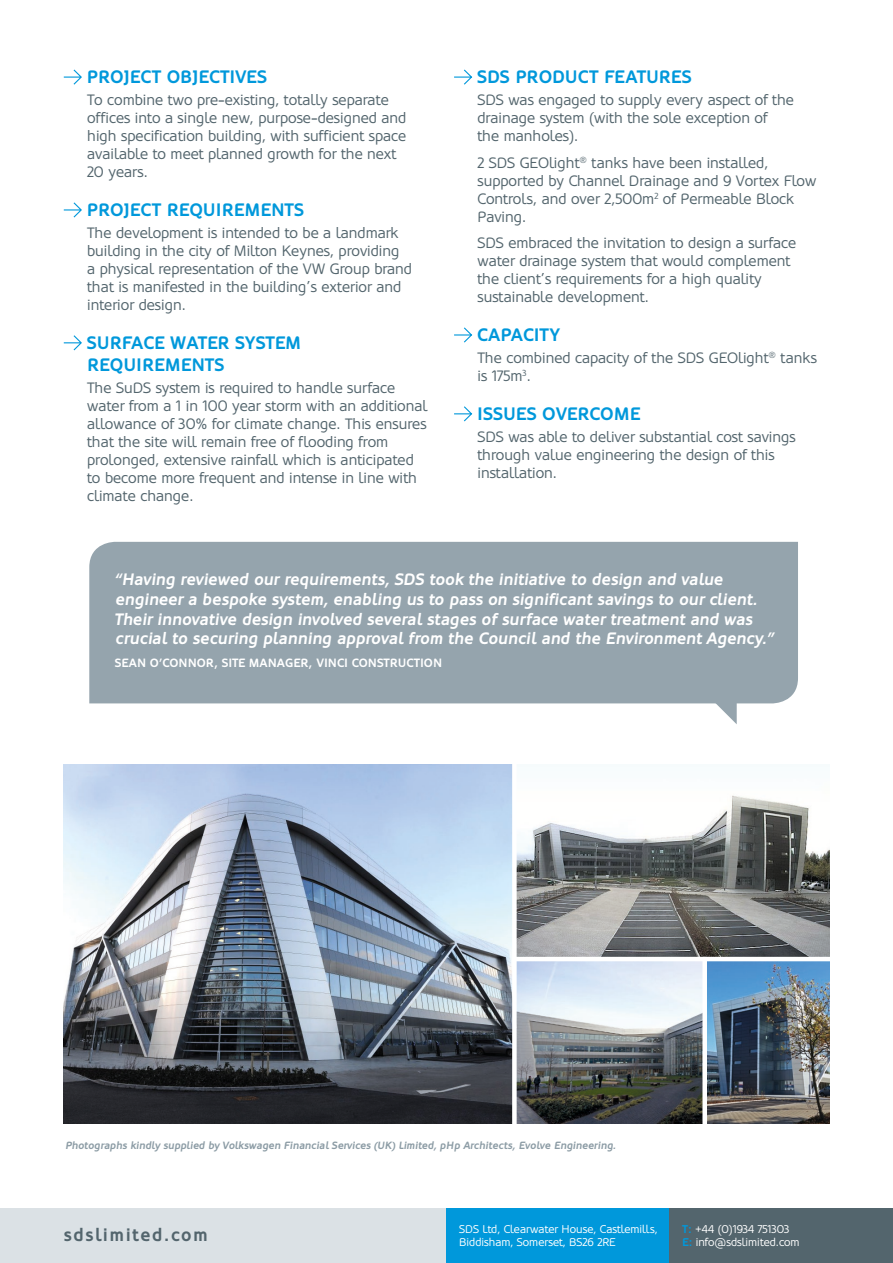
<style>
.page{position:relative;width:893px;height:1263px;background:#fff}
.page>*{position:absolute;margin:0;border:0;box-sizing:border-box;transform-origin:0 0}
.t1{font:700 18px/21.6px "Oblik";color:#0098db}
.t2{font:700 18px "Oblik";letter-spacing:.075em;color:#53656d}
.t3{font:italic 700 16.5px/19.8px "Oblik";color:#fff}
.t4{font:15px/18px "Oblik";color:#53656d}
.t5{font:700 12px "Oblik";color:#fff}
.t6{font:11.25px/13.5px "Oblik";color:#fff}
.t7{font:italic 700 10.5px "Oblik";color:#8c9ca5}
.s1{font-weight:700;color:#0098db}
</style>
<div class="page">
<img style="left:64px;top:765px;width:448px;height:358px">
<img style="left:517px;top:795px;width:312px;height:162px">
<img style="left:517px;top:962px;width:185px;height:161px">
<img style="left:707px;top:962px;width:122px;height:161px">
<svg style="left:63px;top:69px;width:19px;height:16px"></svg>
<svg style="left:63px;top:202px;width:19px;height:16px"></svg>
<svg style="left:63px;top:335px;width:19px;height:16px"></svg>
<svg style="left:454px;top:69px;width:19px;height:16px"></svg>
<svg style="left:454px;top:327px;width:19px;height:16px"></svg>
<svg style="left:454px;top:406px;width:19px;height:16px"></svg>
<div style="left:0;top:1208px;width:446px;height:55px;background:#dbe1e5"></div>
<div style="left:639px;top:1208px;width:254px;height:55px;background:#53656d"></div>
<div style="left:446px;top:1208px;width:223px;height:55px;background:#0098db"></div>
<div style="left:89px;top:542px;width:709px;height:161px;background:#95a4ad"></div>
<svg style="left:697px;top:685px;width:40px;height:39px"></svg>
<p class="t1" style="left:87px;top:66px;width:180px">PROJECT OBJECTIVES</p>
<p class="t4" style="left:87px;top:91px;width:321px">To combine two pre-existing, totally separate offices into a single new, purpose-designed and high specification building, with sufficient space available to meet planned growth for the next 20 years.</p>
<p class="t1" style="left:87px;top:199px;width:217px">PROJECT REQUIREMENTS</p>
<p class="t4" style="left:87px;top:224px;width:326px">The development is intended to be a landmark building in the city of Milton Keynes, providing<br>a physical representation of the VW Group brand that is manifested in the building’s exterior and interior design.</p>
<p class="t1" style="left:87px;top:332px;width:216px">SURFACE WATER SYSTEM<br>REQUIREMENTS</p>
<p class="t4" style="left:87px;top:379px;width:342px">The SuDS system is required to handle surface water from a 1 in 100 year storm with an additional allowance of 30% for climate change. This ensures that the site will remain free of flooding from prolonged, extensive rainfall which is anticipated to become more frequent and intense in line with climate change.</p>
<p class="t1" style="left:477px;top:66px;width:215px">SDS PRODUCT FEATURES</p>
<p class="t4" style="left:477px;top:91px;width:318px">SDS was engaged to supply every aspect of the drainage system (with the sole exception of<br>the manholes).</p>
<p class="t4" style="left:477px;top:154px;width:340px">2 SDS GEOlight<sup>®</sup> tanks have been installed, supported by Channel Drainage and 9 Vortex Flow Controls, and over 2,500m<sup>2</sup> of Permeable Block Paving.</p>
<p class="t4" style="left:477px;top:234px;width:320px">SDS embraced the invitation to design a surface water drainage system that would complement the client’s requirements for a high quality sustainable development.</p>
<p class="t1" style="left:477px;top:324px;width:85px">CAPACITY</p>
<p class="t4" style="left:477px;top:349px;width:341px">The combined capacity of the SDS GEOlight<sup>®</sup> tanks is 175m<sup>3</sup>.</p>
<p class="t1" style="left:477px;top:403px;width:165px">ISSUES OVERCOME</p>
<p class="t4" style="left:477px;top:428px;width:320px">SDS was able to deliver substantial cost savings through value engineering the design of this installation.</p>
<p class="t3" style="left:115px;top:569px;width:660px">“Having reviewed our requirements, SDS took the initiative to design and value engineer a bespoke system, enabling us to pass on significant savings to our client.<br>Their innovative design involved several stages of surface water treatment and was crucial to securing planning approval from the Council and the Environment Agency.”</p>
<p class="t5" style="left:115px;top:656px;width:329px">SEAN O’CONNOR, SITE MANAGER, VIN CI CONSTRUCTION</p>
<p class="t7" style="left:65px;top:1140px;width:552px">Photographs kindly supplied by Volkswagen Financial Services (UK) Limited, pHp Architects, Evolve Engineering.</p>
<p class="t2" style="left:64px;top:1224px;width:146px">SDSLIMITED.COM</p>
<p class="t6" style="left:459px;top:1222px;width:200px">SDS Ltd, Clearwater House, Castlemills,<br>Biddisham, Somerset, BS26 2RE</p>
<p class="t6" style="left:682px;top:1222px;width:119px"><span class="s1">T:</span> +44 (0)1934 751303<br><span class="s1">E:</span> info@sdslimited.com</p>
</div>
